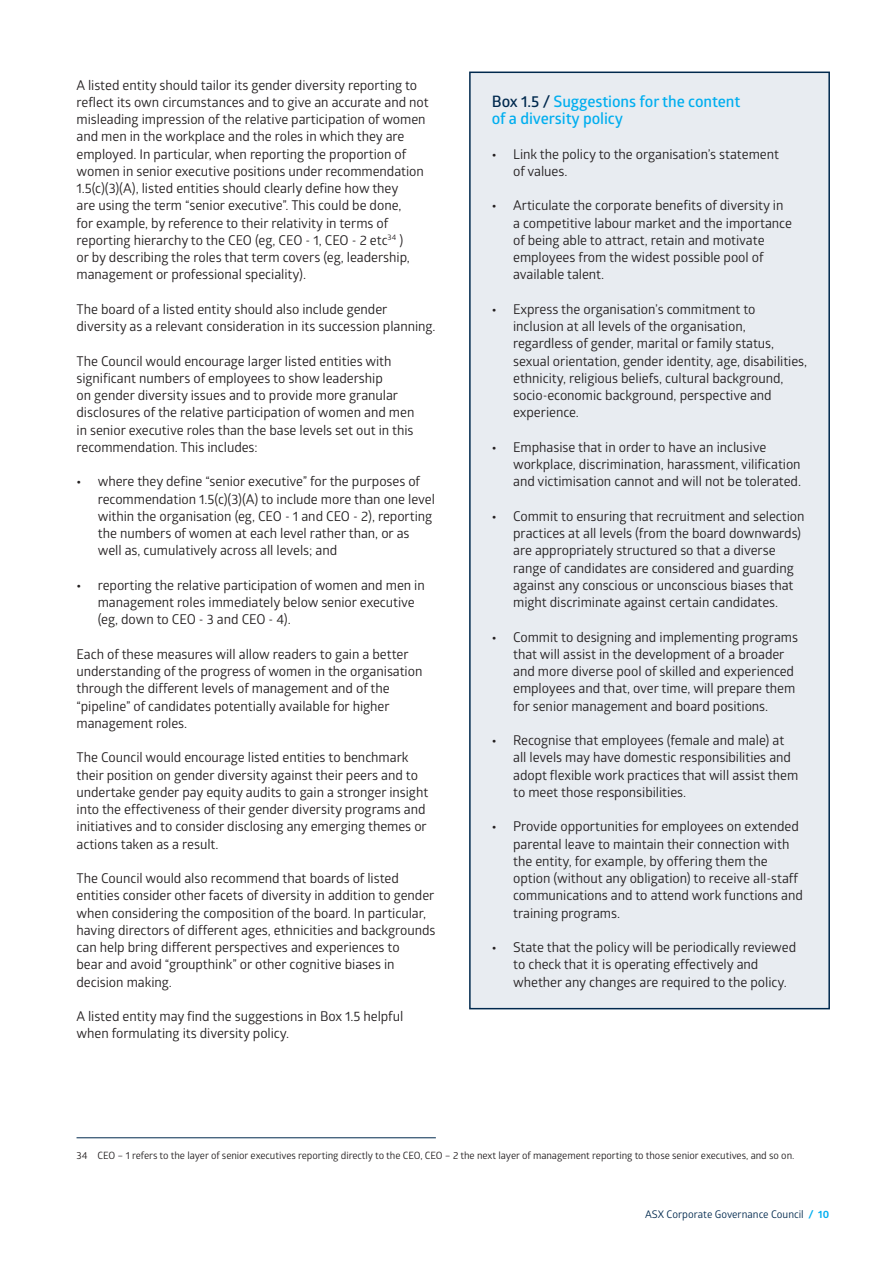
<style>
.page{position:relative;width:893px;height:1263px;background:#fff}
.page>*{position:absolute;margin:0;border:0;box-sizing:border-box;transform-origin:0 0}
.Heading_Box{font:600 15.75px/17.2px "Glober";letter-spacing:-.005em;color:#00aeef}
.Body_Copy{font:13.5px/17.2px "Glober";letter-spacing:-.005em;color:#231f20}
.Body_Bullets{font:13.5px/17.2px "Glober";letter-spacing:-.005em;color:#231f20}
.t1{font:10.5px "Glober";color:#00294e}
.Footnote{font:10.05px "Glober";letter-spacing:-.005em;color:#231f20}
.s1{font-weight:700}
.s2{color:#00294e}
.s3{font-weight:700;color:#00aeef}
</style>
<div class="page">
<hr style="left:77px;top:1137px;width:359px;height:1px;background:#00294e">
<div style="left:470px;top:72px;width:359px;height:937px;background:#e8ecf1"></div>
<div style="left:469px;top:72px;width:361px;height:937px;border:2px solid #00294e"></div>
<p class="Body_Copy" style="left:77px;top:76px;width:354px">A listed entity should tailor its gender diversity reporting to reflect its own circumstances and to give an accurate and not misleading impression of the relative participation of women and men in the workplace and the roles in which they are employed. In particular, when reporting the proportion of women in senior executive positions under recommendation 1.5(c)(3)(A), listed entities should clearly define how they<br>are using the term “senior executive”. This could be done,<br>for example, by reference to their relativity in terms of reporting hierarchy to the CEO (eg, CEO - 1, CEO - 2 etc<sup>34</sup> )<br>or by describing the roles that term covers (eg, leadership, management or professional speciality).</p>
<p class="Body_Copy" style="left:77px;top:300px;width:361px">The board of a listed entity should also include gender diversity as a relevant consideration in its succession planning.</p>
<p class="Body_Copy" style="left:77px;top:352px;width:339px">The Council would encourage larger listed entities with significant numbers of employees to show leadership<br>on gender diversity issues and to provide more granular disclosures of the relative participation of women and men in senior executive roles than the base levels set out in this recommendation. This includes:</p>
<p class="Body_Copy" style="left:98px;top:472px;width:339px;text-indent:-21px"><span class="s1">•</span> where they define “senior executive” for the purposes of recommendation 1.5(c)(3)(A) to include more than one level within the organisation (eg, CEO - 1 and CEO - 2), reporting the numbers of women at each level rather than, or as well as, cumulatively across all levels; and</p>
<p class="Body_Copy" style="left:98px;top:576px;width:329px;text-indent:-21px"><span class="s1">•</span> reporting the relative participation of women and men in management roles immediately below senior executive (eg, down to CEO - 3 and CEO - 4).</p>
<p class="Body_Copy" style="left:77px;top:645px;width:347px">Each of these measures will allow readers to gain a better understanding of the progress of women in the organisation through the different levels of management and of the “pipeline” of candidates potentially available for higher management roles.</p>
<p class="Body_Copy" style="left:77px;top:748px;width:353px">The Council would encourage listed entities to benchmark their position on gender diversity against their peers and to undertake gender pay equity audits to gain a stronger insight into the effectiveness of their gender diversity programs and initiatives and to consider disclosing any emerging themes or actions taken as a result.</p>
<p class="Body_Copy" style="left:77px;top:869px;width:361px">The Council would also recommend that boards of listed entities consider other facets of diversity in addition to gender when considering the composition of the board. In particular, having directors of different ages, ethnicities and backgrounds can help bring different perspectives and experiences to<br>bear and avoid “groupthink” or other cognitive biases in decision making.</p>
<p class="Body_Copy" style="left:77px;top:1007px;width:328px">A listed entity may find the suggestions in Box 1.5 helpful when formulating its diversity policy.</p>
<p class="Heading_Box" style="left:492px;top:92px;width:250px"><span class="s2">Box 1.5 /</span> Suggestions for the content of a diversity policy</p>
<p class="Body_Bullets" style="left:513px;top:145px;width:267px;text-indent:-21px"><span class="s1">•</span> Link the policy to the organisation’s statement of values.</p>
<p class="Body_Bullets" style="left:513px;top:196px;width:280px;text-indent:-21px"><span class="s1">•</span> Articulate the corporate benefits of diversity in a competitive labour market and the importance of being able to attract, retain and motivate employees from the widest possible pool of available talent.</p>
<p class="Body_Bullets" style="left:513px;top:300px;width:296px;text-indent:-21px"><span class="s1">•</span> Express the organisation’s commitment to inclusion at all levels of the organisation, regardless of gender, marital or family status, sexual orientation, gender identity, age, disabilities, ethnicity, religious beliefs, cultural background, socio-economic background, perspective and experience.</p>
<p class="Body_Bullets" style="left:513px;top:438px;width:289px;text-indent:-21px"><span class="s1">•</span> Emphasise that in order to have an inclusive workplace, discrimination, harassment, vilification and victimisation cannot and will not be tolerated.</p>
<p class="Body_Bullets" style="left:513px;top:507px;width:293px;text-indent:-21px"><span class="s1">•</span> Commit to ensuring that recruitment and selection practices at all levels (from the board downwards) are appropriately structured so that a diverse range of candidates are considered and guarding against any conscious or unconscious biases that might discriminate against certain candidates.</p>
<p class="Body_Bullets" style="left:513px;top:628px;width:286px;text-indent:-21px"><span class="s1">•</span> Commit to designing and implementing programs that will assist in the development of a broader and more diverse pool of skilled and experienced employees and that, over time, will prepare them for senior management and board positions.</p>
<p class="Body_Bullets" style="left:513px;top:731px;width:287px;text-indent:-21px"><span class="s1">•</span> Recognise that employees (female and male) at all levels may have domestic responsibilities and adopt flexible work practices that will assist them to meet those responsibilities.</p>
<p class="Body_Bullets" style="left:513px;top:817px;width:291px;text-indent:-21px"><span class="s1">•</span> Provide opportunities for employees on extended parental leave to maintain their connection with the entity, for example, by offering them the option (without any obligation) to receive all-staff communications and to attend work functions and training programs.</p>
<p class="Body_Bullets" style="left:513px;top:938px;width:285px;text-indent:-21px"><span class="s1">•</span> State that the policy will be periodically reviewed to check that it is operating effectively and whether any changes are required to the policy.</p>
<p class="Footnote" style="left:77px;top:1148px;width:719px">34 CEO – 1 refers to the layer of senior executives reporting directly to the CEO, CEO – 2 the next layer of management reporting to those senior executives, and so on.</p>
<p class="t1" style="left:645px;top:1206px;width:186px">ASX Corporate Governance Council <span class="s3">/ 10</span></p>
</div>
